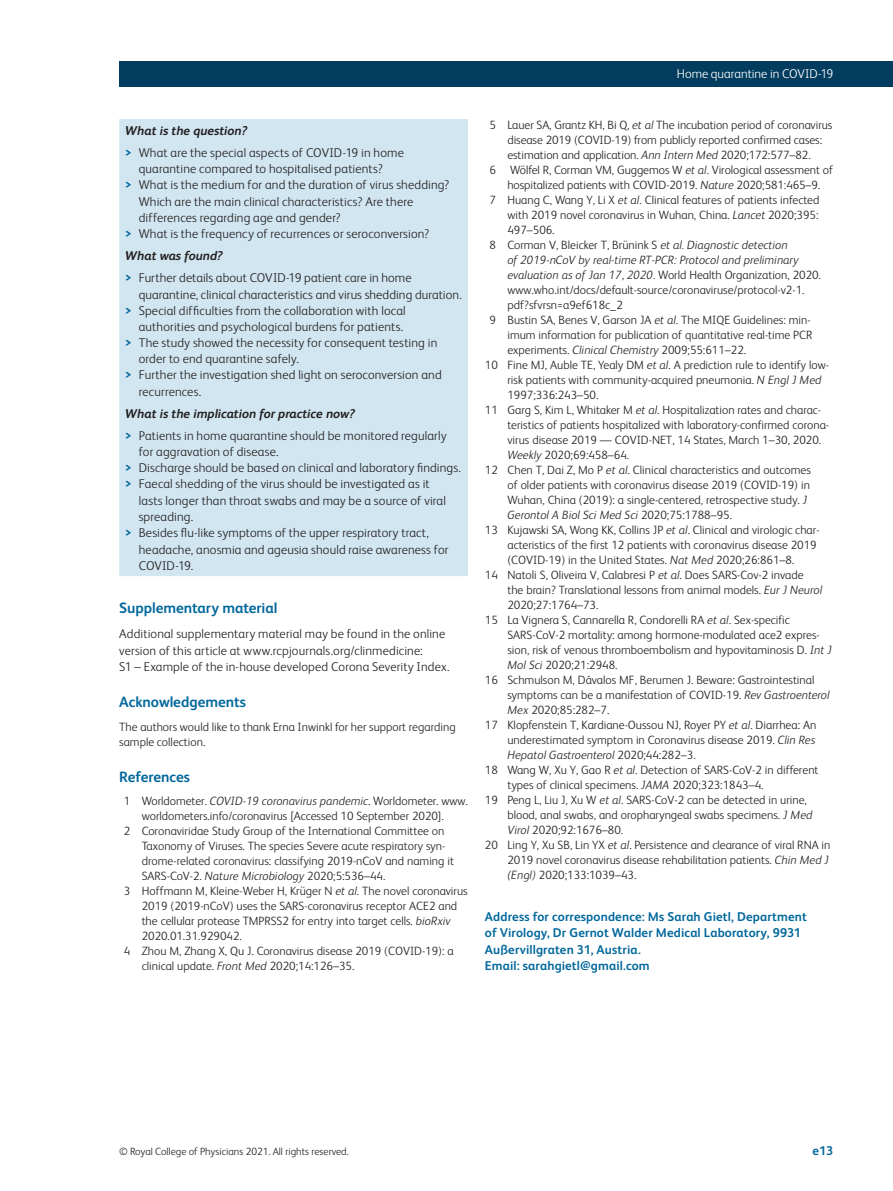
<style>
.page{position:relative;width:893px;height:1191px;background:#fff}
.page>*{position:absolute;margin:0;border:0;box-sizing:border-box;transform-origin:0 0}
.body_H1{font:700 15px "FS Albert";letter-spacing:-.005em;color:#02689c}
.back_ref-list_TITLE{font:700 15px "FS Albert";letter-spacing:-.005em;color:#02689c}
.body_sec_P_noIndent{font:300 12.75px/16.5px "FS Albert";letter-spacing:.01em;color:#231f20}
.article-meta_author{font:700 12.75px/16.5px "FS Albert";letter-spacing:.01em;color:#02689c}
.tbody_left{font:italic 700 12.75px "FS Albert";color:#231f20}
.t1{font:300 12.75px "FS Albert";color:#fff}
.back_ref-list_REF{font:300 12px/15px "FS Albert";color:#231f20}
.back_ref-list_REF_1{font:300 12px/15px "FS Albert";color:#231f20}
.back_ack_P_noIndent{font:300 12px/15px "FS Albert";color:#231f20}
.t2{font:300 10.5px "FS Albert";color:#231f20}
.s1{font-weight:700;color:#02689c}
.s2{font-style:italic}
</style>
<div class="page">
<div style="left:119px;top:62px;width:774px;height:25px;background:#023d5f"></div>
<div style="left:119px;top:119px;width:349px;height:457px;background:#d1e6f0"></div>
<p class="tbody_left" style="left:125px;top:123px;width:124px">What is the question?</p>
<p class="body_sec_P_noIndent" style="left:125px;top:144px;width:280px;text-align:center"><span class="s1">&gt;</span> What are the special aspects of COVID-19 in home quarantine compared to hospitalised patients?</p>
<p class="body_sec_P_noIndent" style="left:139px;top:177px;width:312px;text-indent:-14px"><span class="s1">&gt;</span> What is the medium for and the duration of virus shedding?<br>Which are the main clinical characteristics? Are there differences regarding age and gender?</p>
<p class="body_sec_P_noIndent" style="left:125px;top:226px;width:306px"><span class="s1">&gt;</span> What is the frequency of recurrences or seroconversion?</p>
<p class="tbody_left" style="left:125px;top:248px;width:99px">What was found?</p>
<p class="body_sec_P_noIndent" style="left:139px;top:269px;width:325px;text-indent:-14px"><span class="s1">&gt;</span> Further details about COVID-19 patient care in home quarantine, clinical characteristics and virus shedding duration.</p>
<p class="body_sec_P_noIndent" style="left:125px;top:302px;width:282px;text-align:right"><span class="s1">&gt;</span> Special difficulties from the collaboration with local authorities and psychological burdens for patients.</p>
<p class="body_sec_P_noIndent" style="left:139px;top:334px;width:300px;text-indent:-14px"><span class="s1">&gt;</span> The study showed the necessity for consequent testing in order to end quarantine safely.</p>
<p class="body_sec_P_noIndent" style="left:139px;top:367px;width:304px;text-indent:-14px"><span class="s1">&gt;</span> Further the investigation shed light on seroconversion and recurrences.</p>
<p class="tbody_left" style="left:125px;top:406px;width:231px">What is the implication for practice now?</p>
<p class="body_sec_P_noIndent" style="left:139px;top:427px;width:309px;text-indent:-14px"><span class="s1">&gt;</span> Patients in home quarantine should be monitored regularly for aggravation of disease.</p>
<p class="body_sec_P_noIndent" style="left:125px;top:459px;width:337px"><span class="s1">&gt;</span> Discharge should be based on clinical and laboratory findings.</p>
<p class="body_sec_P_noIndent" style="left:139px;top:475px;width:309px;text-indent:-14px"><span class="s1">&gt;</span> Faecal shedding of the virus should be investigated as it lasts longer than throat swabs and may be a source of viral spreading.</p>
<p class="body_sec_P_noIndent" style="left:139px;top:524px;width:311px;text-indent:-14px"><span class="s1">&gt;</span> Besides flu-like symptoms of the upper respiratory tract, headache, anosmia and ageusia should raise awareness for<br>COVID-19.</p>
<p class="body_H1" style="left:119px;top:599px;width:160px">Supplementary material</p>
<p class="body_sec_P_noIndent" style="left:119px;top:625px;width:328px">Additional supplementary material may be found in the online version of this article at www.rcpjournals.org/clinmedicine:</p>
<p class="body_sec_P_noIndent" style="left:119px;top:658px;width:332px">S1 – Example of the in-house developed Corona Severity Index.</p>
<p class="body_H1" style="left:119px;top:693px;width:128px">Acknowledgements</p>
<p class="back_ack_P_noIndent" style="left:119px;top:719px;width:338px">The authors would like to thank Erna Inwinkl for her support regarding sample collection.</p>
<p class="back_ref-list_TITLE" style="left:119px;top:768px;width:72px">References</p>
<p class="back_ref-list_REF_1" style="left:124px;top:793px;width:346px;text-align:center">1 Worldometer. <span class="s2">COVID-19 coronavirus pandemic</span>. Worldometer. www. worldometers.info/coronavirus [Accessed 10 September 2020].</p>
<p class="back_ref-list_REF_1" style="left:142px;top:823px;width:314px;text-indent:-18px">2 Coronaviridae Study Group of the International Committee on Taxonomy of Viruses. The species Severe acute respiratory syn&shy;drome-related coronavirus: classifying 2019-nCoV and naming it SARS-CoV-2. <span class="s2">Nature Microbiology</span> 2020;5:536–44.</p>
<p class="back_ref-list_REF_1" style="left:142px;top:883px;width:328px;text-indent:-18px">3 Hoffmann M, Kleine-Weber H, Krüger N <span class="s2">et al</span>. The novel coronavirus 2019 (2019-nCoV) uses the SARS-coronavirus receptor ACE2 and the cellular protease TMPRSS2 for entry into target cells. <span class="s2">bioRxiv </span>2020.01.31.929042.</p>
<p class="back_ref-list_REF_1" style="left:142px;top:943px;width:313px;text-indent:-18px">4 Zhou M, Zhang X, Qu J. Coronavirus disease 2019 (COVID-19): a clinical update. <span class="s2">Front Med</span> 2020;14:126–35.</p>
<p class="t1" style="left:677px;top:66px;width:158px">Home quarantine in COVID-19</p>
<p class="back_ref-list_REF_1" style="left:507px;top:117px;width:326px;text-indent:-18px">5 Lauer SA, Grantz KH, Bi Q, <span class="s2">et al</span> The incubation period of coronavirus disease 2019 (COVID-19) from publicly reported confirmed cases: estimation and application. <span class="s2">Ann Intern Med</span> 2020;172:577–82.</p>
<p class="back_ref-list_REF_1" style="left:489px;top:162px;width:345px;text-align:center">6 Wölfel R, Corman VM, Guggemos W <span class="s2">et al</span>. Virological assessment of hospitalized patients with COVID-2019. <span class="s2">Nature</span> 2020;581:465–9.</p>
<p class="back_ref-list_REF_1" style="left:507px;top:192px;width:313px;text-align:justify;text-indent:-18px">7 Huang C, Wang Y, Li X <span class="s2">et al</span>. Clinical features of patients infected with 2019 novel coronavirus in Wuhan, China. <span class="s2">Lancet</span> 2020;395:<br>497–506.</p>
<p class="back_ref-list_REF_1" style="left:507px;top:237px;width:315px;text-indent:-18px">8 Corman V, Bleicker T, Brünink S <span class="s2">et al. Diagnostic detection<br>of 2019-nCoV by real-time RT-PCR: Protocol and preliminary evaluation as of Jan 17, 2020.</span> World Health Organization, 2020. www.who.int/docs/default-source/coronaviruse/protocol-v2-1. pdf?sfvrsn=a9ef618c_2</p>
<p class="back_ref-list_REF_1" style="left:507px;top:312px;width:307px;text-indent:-18px">9 Bustin SA, Benes V, Garson JA <span class="s2">et al</span>. The MIQE Guidelines: min&shy;imum information for publication of quantitative real-time PCR experiments. <span class="s2">Clinical Chemistry</span> 2009;55:611–22.</p>
<p class="back_ref-list_REF" style="left:507px;top:357px;width:323px;text-indent:-22px">10 Fine MJ, Auble TE, Yealy DM <span class="s2">et al</span>. A prediction rule to identify low&shy;risk patients with community-acquired pneumonia. <span class="s2">N Engl J Med<br></span>1997;336:243–50.</p>
<p class="back_ref-list_REF" style="left:507px;top:402px;width:323px;text-indent:-22px">11 Garg S, Kim L, Whitaker M <span class="s2">et al</span>. Hospitalization rates and charac&shy;teristics of patients hospitalized with laboratory-confirmed corona&shy;virus disease 2019 — COVID-NET, 14 States, March 1–30, 2020.<br><span class="s2">Weekly</span> 2020;69:458–64.</p>
<p class="back_ref-list_REF" style="left:507px;top:462px;width:305px;text-indent:-22px">12 Chen T, Dai Z, Mo P <span class="s2">et al</span>. Clinical characteristics and outcomes of older patients with coronavirus disease 2019 (COVID-19) in Wuhan, China (2019): a single-centered, retrospective study. <span class="s2">J Gerontol A Biol Sci Med Sci</span> 2020;75:1788–95.</p>
<p class="back_ref-list_REF" style="left:507px;top:522px;width:314px;text-indent:-22px">13 Kujawski SA, Wong KK, Collins JP <span class="s2">et al</span>. Clinical and virologic char&shy;acteristics of the first 12 patients with coronavirus disease 2019 (COVID-19) in the United States. <span class="s2">Nat Med</span> 2020;26:861–8.</p>
<p class="back_ref-list_REF" style="left:507px;top:567px;width:316px;text-indent:-22px">14 Natoli S, Oliveira V, Calabresi P <span class="s2">et al</span>. Does SARS-Cov-2 invade the brain? Translational lessons from animal models. <span class="s2">Eur J Neurol<br></span>2020;27:1764–73.</p>
<p class="back_ref-list_REF" style="left:507px;top:612px;width:326px;text-indent:-22px">15 La Vignera S, Cannarella R, Condorelli RA <span class="s2">et al</span>. Sex-specific SARS-CoV-2 mortality: among hormone-modulated ace2 expres&shy;sion, risk of venous thromboembolism and hypovitaminosis D. <span class="s2">Int J Mol Sci</span> 2020;21:2948.</p>
<p class="back_ref-list_REF" style="left:507px;top:672px;width:324px;text-indent:-22px">16 Schmulson M, Dávalos MF, Berumen J. Beware: Gastrointestinal symptoms can be a manifestation of COVID-19. <span class="s2">Rev Gastroenterol<br>Mex</span> 2020;85:282–7.</p>
<p class="back_ref-list_REF" style="left:507px;top:717px;width:310px;text-align:justify;text-indent:-22px">17 Klopfenstein T, Kardiane-Oussou NJ, Royer PY <span class="s2">et al</span>. Diarrhea: An underestimated symptom in Coronavirus disease 2019. <span class="s2">Clin Res Hepatol Gastroenterol</span> 2020;44:282–3.</p>
<p class="back_ref-list_REF" style="left:507px;top:762px;width:313px;text-indent:-22px">18 Wang W, Xu Y, Gao R <span class="s2">et al</span>. Detection of SARS-CoV-2 in different types of clinical specimens. <span class="s2">JAMA</span> 2020;323:1843–4.</p>
<p class="back_ref-list_REF" style="left:507px;top:792px;width:307px;text-indent:-22px">19 Peng L, Liu J, Xu W <span class="s2">et al</span>. SARS-CoV-2 can be detected in urine, blood, anal swabs, and oropharyngeal swabs specimens. <span class="s2">J Med<br>Virol</span> 2020;92:1676–80.</p>
<p class="back_ref-list_REF" style="left:507px;top:837px;width:325px;text-indent:-22px">20 Ling Y, Xu SB, Lin YX <span class="s2">et al</span>. Persistence and clearance of viral RNA in<br>2019 novel coronavirus disease rehabilitation patients. <span class="s2">Chin Med J (Engl)</span> 2020;133:1039–43.</p>
<p class="article-meta_author" style="left:485px;top:908px;width:324px">Address for correspondence: Ms Sarah Gietl, Department of Virology, Dr Gernot Walder Medical Laboratory, 9931<br>Außervillgraten 31, Austria.<br>Email: sarahgietl@gmail.com</p>
<p class="t2" style="left:119px;top:1145px;width:231px">© Royal College of Physicians 2021. All rights reserved.</p>
<p class="article-meta_author" style="left:812px;top:1142px;width:22px">e13</p>
</div>
